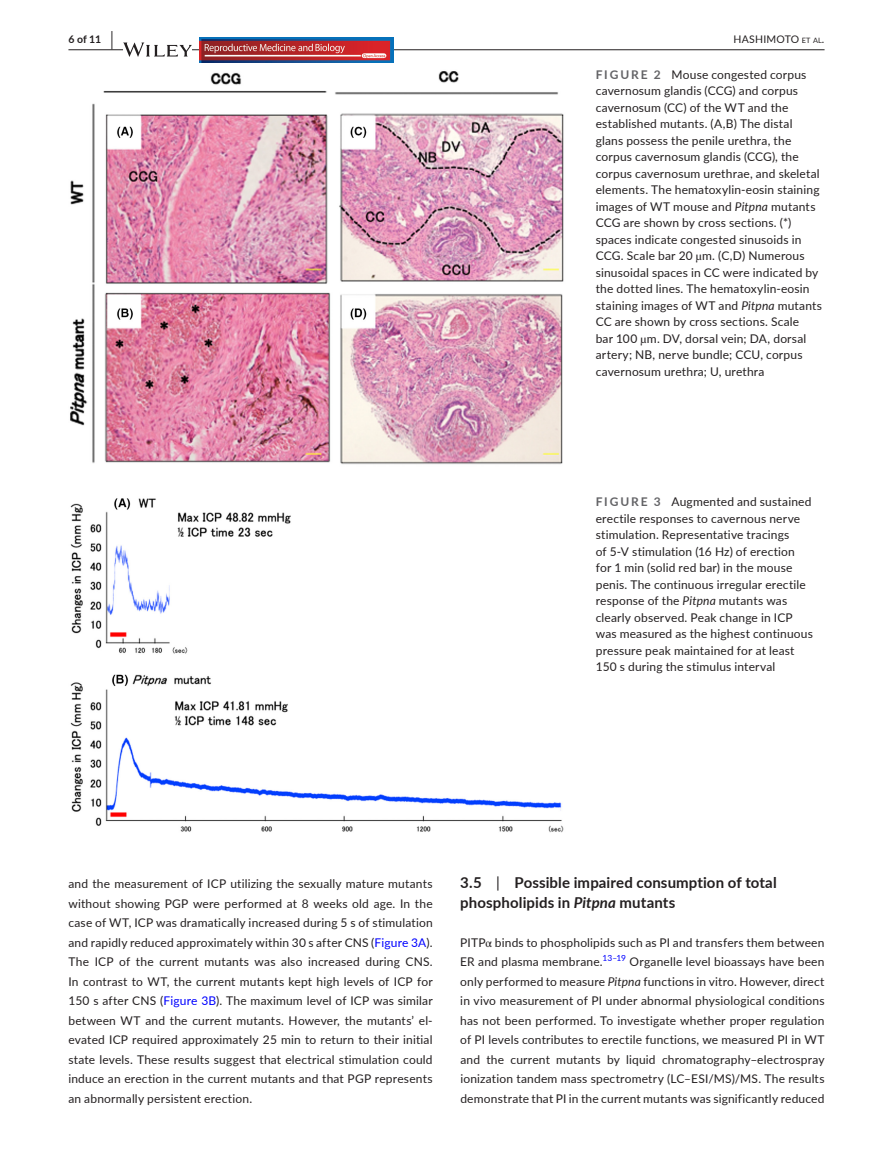
<style>
.page{position:relative;width:893px;height:1174px;background:#fff}
.page>*{position:absolute;margin:0;border:0;box-sizing:border-box;transform-origin:0 0}
.t1{font:700 15px/19.5px "Lato";letter-spacing:.005em;color:#231f20}
.t2{font:12px/16.5px "Lato";letter-spacing:.015em;color:#231f20}
.t3{font:10.5px "Lato";letter-spacing:.015em;color:#231f20}
.t4{font:700 10.5px "Lato";color:#231f20}
.t5{font:8.4px "Lato";color:#00f}
.s1{font-size:19.5px}
.s2{font-size:7.35px}
.s3{font-weight:700;color:#636366}
.s4{font-style:italic}
.s5{font-family:"STIX"}
.s6{color:#00f}
.s7{font-weight:400}
</style>
<div class="page">
<hr style="left:68px;top:49px;width:756px;height:1px;background:#231f20">
<svg style="left:123px;top:42px;width:69px;height:15px"></svg>
<img style="left:200px;top:37px;width:194px;height:25px">
<img style="left:70px;top:71px;width:494px;height:394px">
<img style="left:70px;top:498px;width:494px;height:335px">
<p class="t4" style="left:68px;top:31px;width:46px">6 of 11 <span class="s1">|</span></p>
<p class="t3" style="left:733px;top:31px;width:92px">HASHIMOTO <span class="s2">et al</span>.</p>
<p class="t2" style="left:596px;top:66px;width:228px"><span class="s3">FIGURE 2</span> Mouse congested corpus cavernosum glandis (CCG) and corpus cavernosum (CC) of the WT and the established mutants. (A,B) The distal glans possess the penile urethra, the corpus cavernosum glandis (CCG), the corpus cavernosum urethrae, and skeletal elements. The hematoxylin-eosin staining images of WT mouse and <span class="s4">Pitpna</span> mutants CCG are shown by cross sections. (*) spaces indicate congested sinusoids in CCG. Scale bar 20 <span class="s5">µ</span>m. (C,D) Numerous sinusoidal spaces in CC were indicated by the dotted lines. The hematoxylin-eosin staining images of WT and <span class="s4">Pitpna</span> mutants CC are shown by cross sections. Scale<br>bar 100 <span class="s5">µ</span>m. DV, dorsal vein; DA, dorsal artery; NB, nerve bundle; CCU, corpus cavernosum urethra; U, urethra</p>
<p class="t2" style="left:596px;top:493px;width:219px"><span class="s3">FIGURE 3</span> Augmented and sustained erectile responses to cavernous nerve stimulation. Representative tracings<br>of 5-V stimulation (16 Hz) of erection for 1 min (solid red bar) in the mouse penis. The continuous irregular erectile response of the <span class="s4">Pitpna</span> mutants was clearly observed. Peak change in ICP was measured as the highest continuous pressure peak maintained for at least 150 s during the stimulus interval</p>
<p class="t2" style="left:68px;top:873px;width:366px;line-height:19.5px;text-align:justify">and the measurement of ICP utilizing the sexually mature mutants without showing PGP were performed at 8 weeks old age. In the case of WT, ICP was dramatically increased during 5 s of stimulation and rapidly reduced approximately within 30 s after CNS (<span class="s6">Figure 3A</span>).<br>The ICP of the current mutants was also increased during CNS.<br>In contrast to WT, the current mutants kept high levels of ICP for 150 s after CNS (<span class="s6">Figure 3B</span>). The maximum level of ICP was similar between WT and the current mutants. However, the mutants’ el&shy;evated ICP required approximately 25 min to return to their initial state levels. These results suggest that electrical stimulation could induce an erection in the current mutants and that PGP represents an abnormally persistent erection.</p>
<p class="t1" style="left:460px;top:872px;width:318px">3.5 <span class="s7">|</span> Possible impaired consumption of total phospholipids in <span class="s4">Pitpna</span> mutants</p>
<p class="t2" style="left:460px;top:932px;width:366px;line-height:19.5px">PITP<span class="s5">α</span> binds to phospholipids such as PI and transfers them between<br>ER and plasma membrane.</p>
<p class="t5" style="left:603px;top:952px;width:25px">13–19</p>
<p class="t2" style="left:460px;top:951px;width:366px;line-height:19.5px;text-align:justify;text-indent:169px">Organelle level bioassays have been only performed to measure <span class="s4">Pitpna</span> functions in vitro. However, direct in vivo measurement of PI under abnormal physiological conditions has not been performed. To investigate whether proper regulation of PI levels contributes to erectile functions, we measured PI in WT and the current mutants by liquid chromatography–electrospray ionization tandem mass spectrometry (LC–ESI/MS)/MS. The results demonstrate that PI in the current mutants was significantly reduced</p>
</div>
